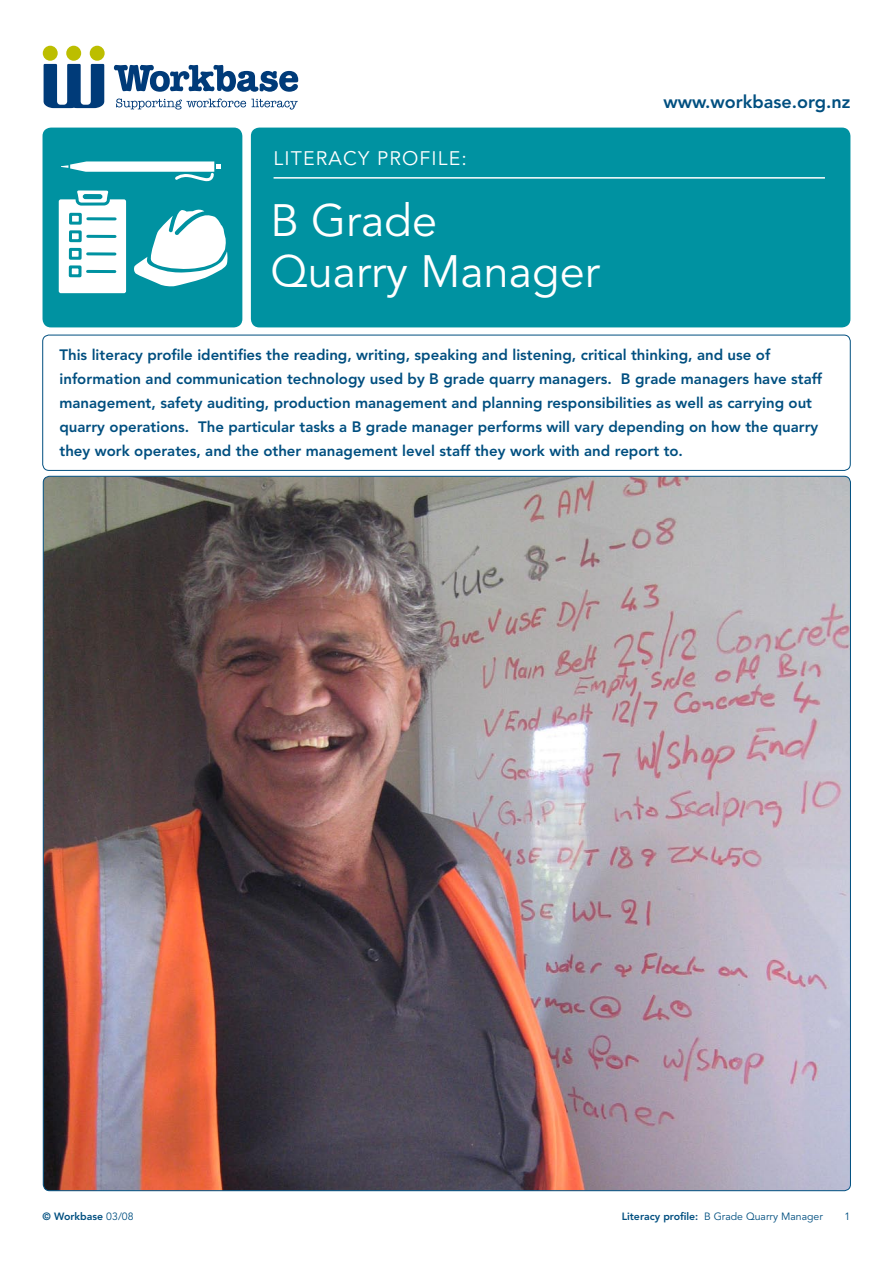
<style>
.page{position:relative;width:893px;height:1263px;background:#fff}
.page>*{position:absolute;margin:0;border:0;box-sizing:border-box;transform-origin:0 0}
.t1{font:45px/51px "Avenir";color:#fff}
.t2{font:19.5px "Avenir";letter-spacing:.06em;color:#fff}
.t3{font:800 18px "Avenir";color:#004f80}
.t4{font:800 15px/24px "Avenir";color:#004f80}
.t5{font:10.5px "Avenir";color:#004f80}
.t6{font:800 10.5px "Avenir";color:#004f80}
.s1{font-weight:400}
.s2{font-weight:800}
</style>
<div class="page">
<img style="left:43px;top:476px;width:807px;height:715px">
<div style="left:43px;top:335px;width:807px;height:136px;border:1px solid #004f80;border-radius:6px"></div>
<div style="left:251px;top:128px;width:599px;height:199px;background:#0092a1;border-radius:9px"></div>
<hr style="left:274px;top:177px;width:551px;height:2px;background:#fff">
<svg style="left:43px;top:128px;width:199px;height:199px"></svg>
<svg style="left:114px;top:65px;width:184px;height:27px"></svg>
<svg style="left:116px;top:99px;width:182px;height:11px"></svg>
<svg style="left:44px;top:64px;width:60px;height:44px"></svg>
<div style="left:43px;top:46px;width:15px;height:15px;background:#bcbe00;border-radius:50%"></div>
<div style="left:66px;top:46px;width:15px;height:15px;background:#bcbe00;border-radius:50%"></div>
<div style="left:90px;top:46px;width:15px;height:15px;background:#bcbe00;border-radius:50%"></div>
<h2 class="t2" style="left:274px;top:147px;width:195px">Literacy profile:</h2>
<h1 class="t1" style="left:270px;top:196px;width:331px">B Grade<br>Quarry Manager</h1>
<p class="t3" style="left:664px;top:91px;width:188px">www.workbase.org.nz</p>
<p class="t4" style="left:60px;top:343px;width:764px">This literacy profile identifies the reading, writing, speaking and listening, critical thinking, and use of information and communication technology used by B grade quarry managers. B grade managers have staff management, safety auditing, production management and planning responsibilities as well as carrying out quarry operations. The particular tasks a B grade manager performs will vary depending on how the quarry they work operates, and the other management level staff they work with and report to.</p>
<p class="t6" style="left:43px;top:1210px;width:93px">© Workbase <span class="s1">03/08</span></p>
<p class="t5" style="left:622px;top:1211px;width:203px"><span class="s2">Literacy profile:</span> B Grade Quarry Manager</p>
<p class="t5" style="left:845px;top:1211px;width:7px">1</p>
</div>
